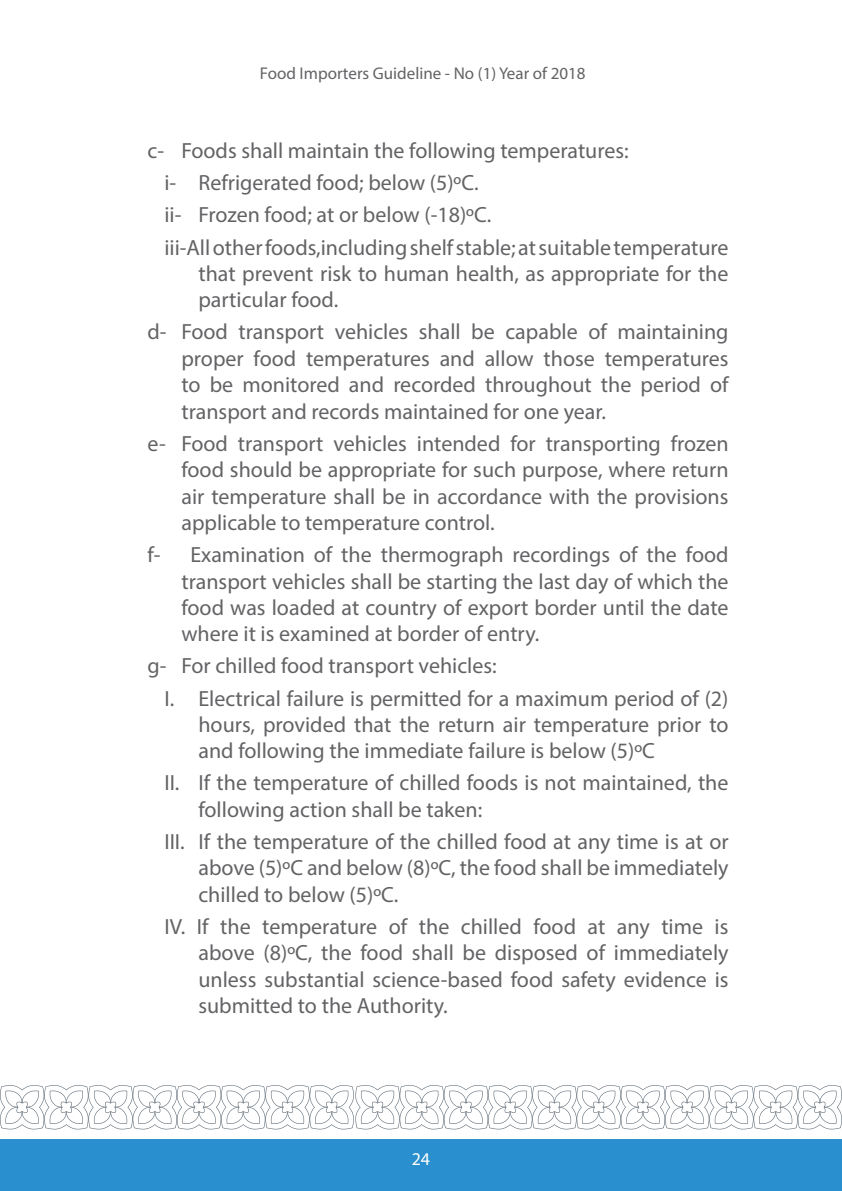
<style>
.page{position:relative;width:842px;height:1191px;background:#fff}
.page>*{position:absolute;margin:0;border:0;box-sizing:border-box;transform-origin:0 0}
.t1{font:22px/26.4px "Myriad Pro";color:#636366}
.t2{font:18px "Myriad Pro";color:#fff}
.t3{font:17px "Myriad Pro";color:#636366}
</style>
<div class="page">
<svg style="left:0;top:1085px;width:842px;height:44px"></svg>
<div style="left:0;top:1139px;width:842px;height:52px;background:#298fce"></div>
<p class="t3" style="left:260px;top:63px;width:327px">Food Importers Guideline - No (1) Year of 2018</p>
<p class="t1" style="left:164px;top:135px;width:566px;line-height:32px;text-indent:-17px">c- Foods shall maintain the following temperatures:<br>i- Refrigerated food; below (5)oC.<br>ii- Frozen food; at or below (-18)oC.<br>iii-All other foods,including shelf stable; at suitable temperature</p>
<p class="t1" style="left:198px;top:260px;width:532px">that prevent risk to human health, as appropriate for the particular food.</p>
<p class="t1" style="left:181px;top:318px;width:549px;text-align:justify;text-indent:-34px">d- Food transport vehicles shall be capable of maintaining proper food temperatures and allow those temperatures to be monitored and recorded throughout the period of transport and records maintained for one year.</p>
<p class="t1" style="left:181px;top:430px;width:549px;text-align:justify;text-indent:-34px">e- Food transport vehicles intended for transporting frozen food should be appropriate for such purpose, where return air temperature shall be in accordance with the provisions applicable to temperature control.</p>
<p class="t1" style="left:147px;top:541px;width:15px">f-</p>
<p class="t1" style="left:181px;top:541px;width:549px;text-align:justify;text-indent:9px">Examination of the thermograph recordings of the food transport vehicles shall be starting the last day of which the food was loaded at country of export border until the date where it is examined at border of entry.</p>
<p class="t1" style="left:164px;top:649px;width:566px;line-height:32px;text-indent:-17px">g- For chilled food transport vehicles:<br>I. Electrical failure is permitted for a maximum period of (2)</p>
<p class="t1" style="left:198px;top:711px;width:532px">hours, provided that the return air temperature prior to and following the immediate failure is below (5)oC</p>
<p class="t1" style="left:198px;top:769px;width:532px;text-indent:-34px">II. If the temperature of chilled foods is not maintained, the following action shall be taken:</p>
<p class="t1" style="left:198px;top:828px;width:532px;text-align:justify;text-indent:-34px">III. If the temperature of the chilled food at any time is at or above (5)oC and below (8)oC, the food shall be immediately chilled to below (5)oC.</p>
<p class="t1" style="left:198px;top:913px;width:532px;text-align:justify;text-indent:-34px">IV. If the temperature of the chilled food at any time is above (8)oC, the food shall be disposed of immediately unless substantial science-based food safety evidence is submitted to the Authority.</p>
<p class="t2" style="left:412px;top:1148px;width:20px">24</p>
</div>
